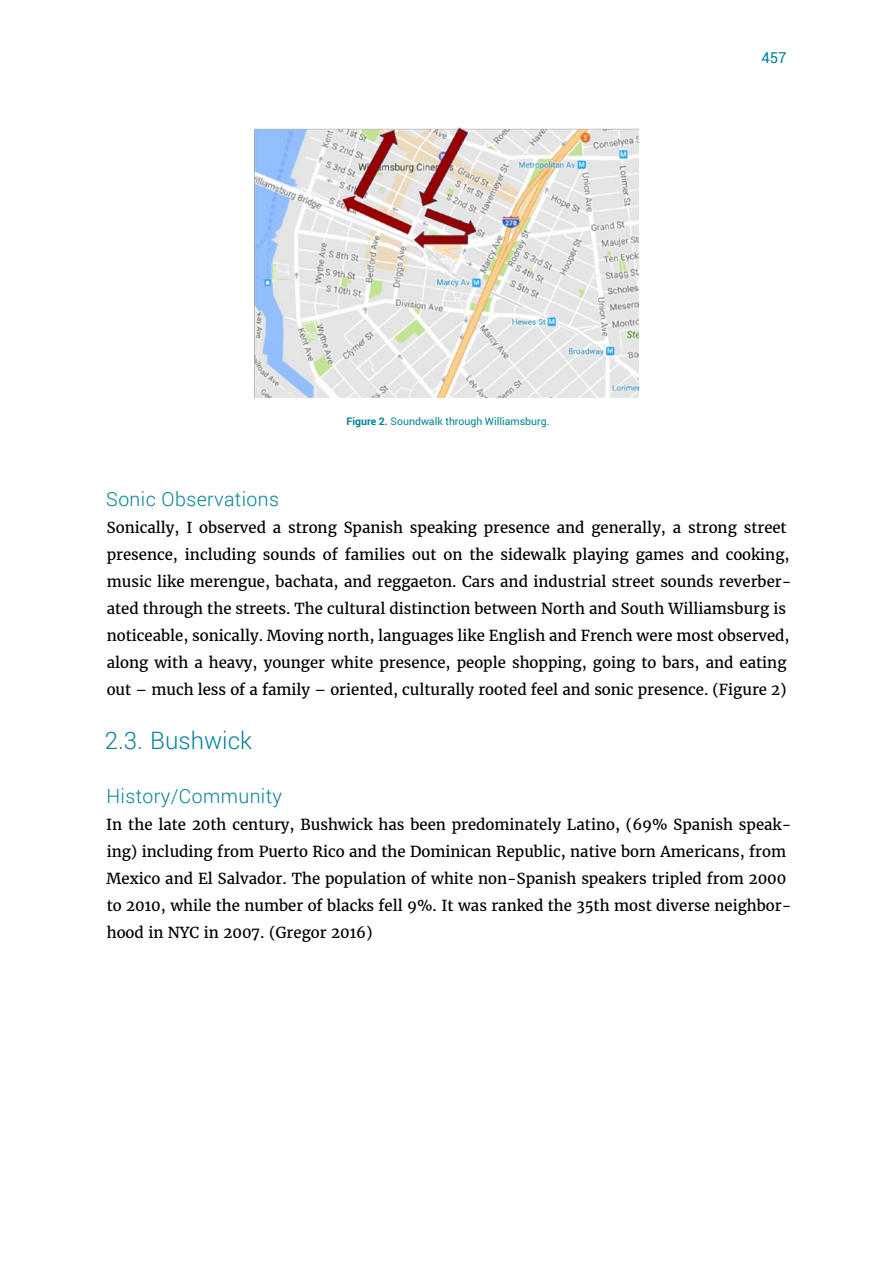
<style>
.page{position:relative;width:893px;height:1263px;background:#fff}
.page>*{position:absolute;margin:0;border:0;box-sizing:border-box;transform-origin:0 0}
.t1{font:300 24px "Roboto";color:#008296}
.Sub_subtítulo_sem_nu{font:300 19.5px "Roboto";letter-spacing:.02em;color:#008296}
._1º_Parágrafo{font:15px/27px "Merriweather";color:#000}
.t2{font:15px "Roboto";color:#008296}
.legenda{font:10.5px "Roboto";color:#008296}
.s1{font-weight:700}
</style>
<div class="page">
<img style="left:254px;top:128px;width:385px;height:270px">
<p class="legenda" style="left:346px;top:413px;width:205px"><span class="s1">Figure 2.</span> Soundwalk through Williamsburg.</p>
<p class="t2" style="left:761px;top:47px;width:27px">457</p>
<p class="Sub_subtítulo_sem_nu" style="left:106px;top:485px;width:174px">Sonic Observations</p>
<p class="_1º_Parágrafo" style="left:107px;top:513px;width:686px">Sonically, I observed a strong Spanish speaking presence and generally, a strong street presence, including sounds of families out on the sidewalk playing games and cooking, music like merengue, bachata, and reggaeton. Cars and industrial street sounds reverber&shy;ated through the streets. The cultural distinction between North and South Williamsburg is noticeable, sonically. Moving north, languages like English and French were most observed, along with a heavy, younger white presence, people shopping, going to bars, and eating out – much less of a family – oriented, culturally rooted feel and sonic presence. (Figure 2)</p>
<p class="t1" style="left:105px;top:723px;width:149px">2.3. Bushwick</p>
<p class="Sub_subtítulo_sem_nu" style="left:106px;top:782px;width:177px">History/Community</p>
<p class="_1º_Parágrafo" style="left:106px;top:810px;width:687px">In the late 20th century, Bushwick has been predominately Latino, (69% Spanish speak&shy;ing) including from Puerto Rico and the Dominican Republic, native born Americans, from Mexico and El Salvador. The population of white non-Spanish speakers tripled from 2000 to 2010, while the number of blacks fell 9%. It was ranked the 35th most diverse neighbor&shy;hood in NYC in 2007. (Gregor 2016)</p>
</div>
